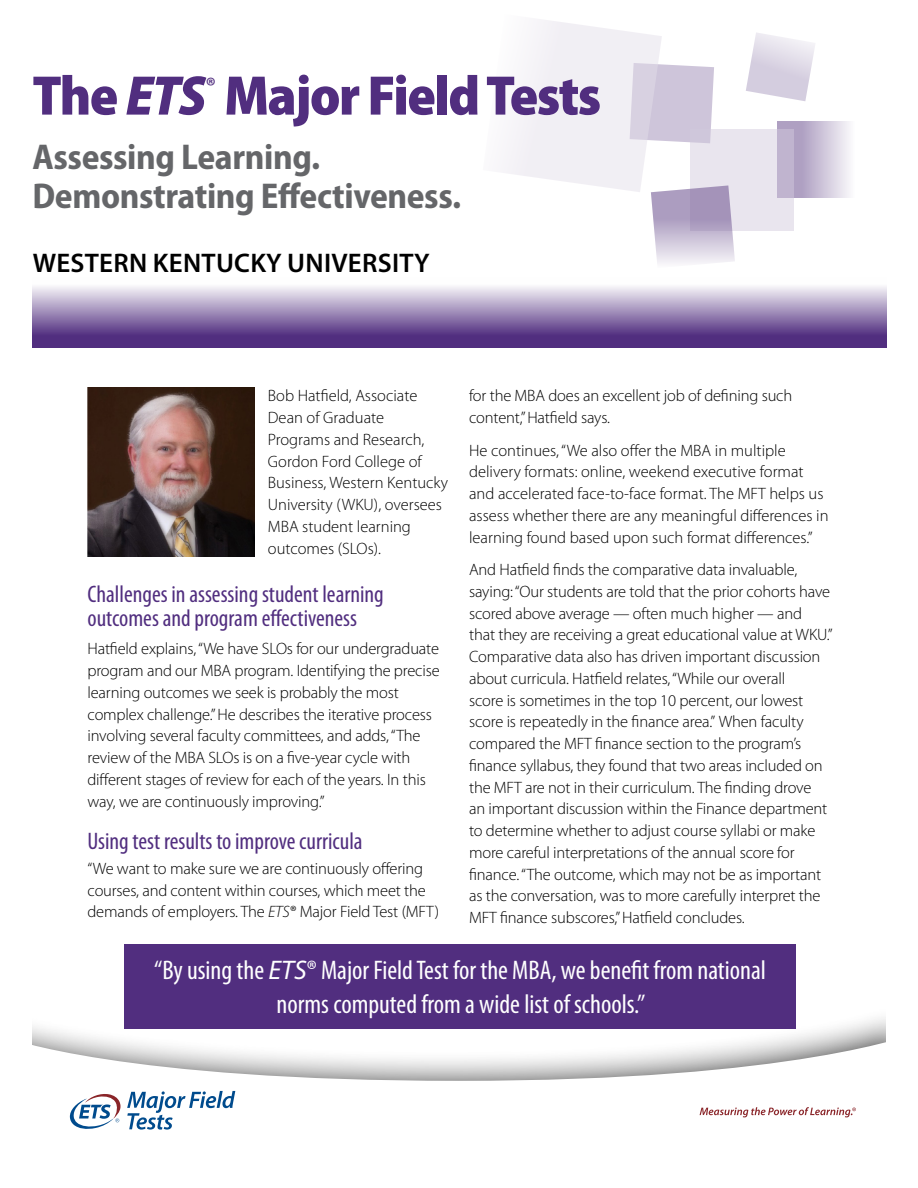
<style>
.page{position:relative;width:918px;height:1188px;background:#fff}
.page>*{position:absolute;margin:0;border:0;box-sizing:border-box;transform-origin:0 0}
.t1{font:900 semi-condensed 56.25px "Myriad Pro";letter-spacing:-.03em;color:#512e7f}
.t2{font:700 semi-condensed 36px "Myriad Pro";letter-spacing:-.01em;color:#656669}
.callout__H3{font:condensed 27px/34.5px "Myriad Pro";color:#fff;text-align:center}
.t3{font:600 27px "Myriad Pro";letter-spacing:.01em;color:#000}
.t4{font:condensed 24px/24px "Myriad Pro";color:#512e7f}
.t5{font:600 semi-condensed 24px "Myriad Pro";color:#512e7f}
.t6{font:300 16.5px/21.8px "Myriad Pro";letter-spacing:-.01em;color:#000}
.s1{font-style:italic}
.s2{font-style:italic;font-stretch:normal}
</style>
<div class="page">
<div style="left:125px;top:944px;width:671px;height:84px;background:#512e7f"></div>
<div style="left:32px;top:1006px;width:854px;height:150px;background:#000;opacity:.75"></div>
<svg style="left:32px;top:1033px;width:854px;height:123px"></svg>
<svg style="left:700px;top:1107px;width:156px;height:10px"></svg>
<svg style="left:69px;top:1091px;width:166px;height:39px"></svg>
<svg style="left:32px;top:286px;width:855px;height:62px"></svg>
<img style="left:87px;top:387px;width:167px;height:169px">
<svg style="left:777px;top:122px;width:73px;height:76px"></svg>
<svg style="left:746px;top:33px;width:69px;height:68px"></svg>
<svg style="left:735px;top:129px;width:58px;height:101px;fill:#e9e5ee"></svg>
<svg style="left:503px;top:20px;width:232px;height:244px"></svg>
<h1 class="t1" style="left:32px;top:64px;width:570px">The <span class="s1">ETS</span> Major Field Tests</h1>
<h1 class="t5" style="left:206px;top:72px;width:12px">®</h1>
<h2 class="t2" style="left:32px;top:136px;width:289px">Assessing Learning.</h2>
<h2 class="t2" style="left:32px;top:175px;width:430px">Demonstrating Effectiveness.</h2>
<h2 class="t3" style="left:33px;top:248px;width:399px">WESTERN KENTUCKY UNIVERSITY</h2>
<p class="t6" style="left:268px;top:385px;width:182px">Bob Hatfield, Associate<br>Dean of Graduate<br>Programs and Research,<br>Gordon Ford College of<br>Business, Western Kentucky<br>University (WKU), oversees<br>MBA student learning outcomes (SLOs).</p>
<h3 class="t4" style="left:87px;top:582px;width:298px">Challenges in assessing student learning outcomes and program effectiveness</h3>
<p class="t6" style="left:87px;top:638px;width:354px">Hatfield explains, “We have SLOs for our undergraduate program and our MBA program. Identifying the precise learning outcomes we seek is probably the most complex challenge.” He describes the iterative process involving several faculty committees, and adds, “The review of the MBA SLOs is on a five-year cycle with different stages of review for each of the years. In this way, we are continuously improving.”</p>
<h3 class="t4" style="left:87px;top:830px;width:277px">Using test results to improve curricula</h3>
<p class="t6" style="left:87px;top:858px;width:353px">“We want to make sure we are continuously offering courses, and content within courses, which meet the demands of employers. The <span class="s1">ETS</span>® Major Field Test (MFT)</p>
<p class="t6" style="left:469px;top:385px;width:325px">for the MBA does an excellent job of defining such content,” Hatfield says.</p>
<p class="t6" style="left:469px;top:440px;width:361px">He continues, “We also offer the MBA in multiple delivery formats: online, weekend executive format and accelerated face-to-face format. The MFT helps us assess whether there are any meaningful differences in learning found based upon such format differences.”</p>
<p class="t6" style="left:469px;top:559px;width:365px">And Hatfield finds the comparative data invaluable, saying: “Our students are told that the prior cohorts have scored above average — often much higher — and<br>that they are receiving a great educational value at WKU.” Comparative data also has driven important discussion about curricula. Hatfield relates, “While our overall<br>score is sometimes in the top 10 percent, our lowest score is repeatedly in the finance area.” When faculty compared the MFT finance section to the program’s finance syllabus, they found that two areas included on the MFT are not in their curriculum. The finding drove<br>an important discussion within the Finance department to determine whether to adjust course syllabi or make more careful interpretations of the annual score for finance. “The outcome, which may not be as important as the conversation, was to more carefully interpret the MFT finance subscores,” Hatfield concludes.</p>
<p class="callout__H3" style="left:154px;top:953px;width:613px">“By using the <span class="s2">ETS</span>® Major Field Test for the MBA, we benefit from national norms computed from a wide list of schools.”</p>
</div>
